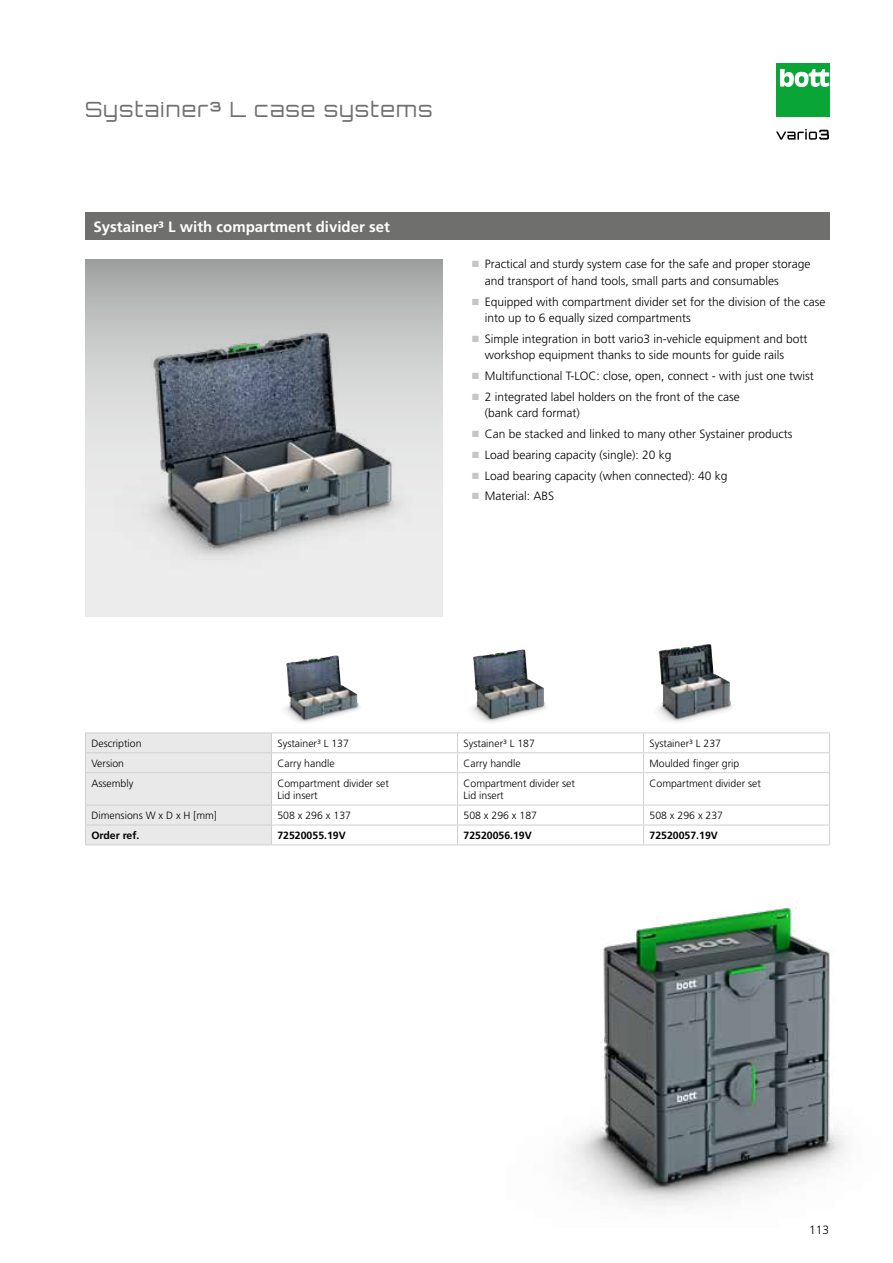
<style>
.page{position:relative;width:893px;height:1263px;background:#fff}
.page>*{position:absolute;margin:0;border:0;box-sizing:border-box;transform-origin:0 0}
.t1{font:300 21px "Orbitron CE";letter-spacing:.06em;color:#6f6f6e}
.t2{font:700 15px "Frutiger LT Pro";color:#fff}
.t3{font:300 12px/16.5px "Frutiger LT Pro";color:#000}
.t4{font:300 10.5px/12.6px "Frutiger LT Pro";color:#000}
.t5{font:700 10.5px "Frutiger LT Pro";color:#000}
.s1{color:#c5c6c6}
</style>
<div class="page">
<div style="left:776px;top:64px;width:53px;height:53px;background:#0aa537"></div>
<svg style="left:780px;top:69px;width:49px;height:18px"></svg>
<svg style="left:776px;top:129px;width:53px;height:11px"></svg>
<img style="left:85px;top:259px;width:357px;height:358px">
<img style="left:568px;top:901px;width:277px;height:305px">
<hr style="left:85px;top:732px;width:186px;height:1px;background:#cfd0d0">
<hr style="left:271px;top:732px;width:186px;height:1px;background:#cfd0d0">
<hr style="left:457px;top:732px;width:187px;height:1px;background:#cfd0d0">
<hr style="left:644px;top:732px;width:186px;height:1px;background:#cfd0d0">
<hr style="left:271px;top:752px;width:186px;height:1px;background:#cfd0d0">
<hr style="left:457px;top:752px;width:187px;height:1px;background:#cfd0d0">
<svg style="left:457px;top:733px;width:1px;height:39px"></svg>
<hr style="left:644px;top:752px;width:186px;height:1px;background:#cfd0d0">
<svg style="left:643px;top:733px;width:1px;height:39px"></svg>
<svg style="left:829px;top:733px;width:1px;height:39px"></svg>
<hr style="left:271px;top:772px;width:186px;height:1px;background:#cfd0d0">
<hr style="left:457px;top:772px;width:187px;height:1px;background:#cfd0d0">
<hr style="left:457px;top:773px;width:1px;height:32px;background:#cfd0d0">
<hr style="left:644px;top:772px;width:186px;height:1px;background:#cfd0d0">
<hr style="left:643px;top:773px;width:1px;height:32px;background:#cfd0d0">
<hr style="left:829px;top:773px;width:1px;height:32px;background:#cfd0d0">
<hr style="left:271px;top:805px;width:186px;height:1px;background:#cfd0d0">
<hr style="left:457px;top:805px;width:187px;height:1px;background:#cfd0d0">
<hr style="left:644px;top:805px;width:186px;height:1px;background:#cfd0d0">
<hr style="left:271px;top:825px;width:186px;height:1px;background:#cfd0d0">
<svg style="left:85px;top:733px;width:187px;height:112px;background:#e7e7e7"></svg>
<hr style="left:271px;top:844px;width:186px;height:1px;background:#cfd0d0">
<hr style="left:457px;top:825px;width:187px;height:1px;background:#cfd0d0">
<svg style="left:457px;top:805px;width:1px;height:39px"></svg>
<hr style="left:457px;top:844px;width:187px;height:1px;background:#cfd0d0">
<hr style="left:644px;top:825px;width:186px;height:1px;background:#cfd0d0">
<svg style="left:643px;top:805px;width:1px;height:39px"></svg>
<svg style="left:829px;top:806px;width:1px;height:38px"></svg>
<hr style="left:644px;top:844px;width:186px;height:1px;background:#cfd0d0">
<img style="left:286px;top:655px;width:49px;height:41px">
<img style="left:473px;top:649px;width:49px;height:41px">
<img style="left:659px;top:644px;width:49px;height:40px">
<div style="left:85px;top:213px;width:744px;height:27px;background:#6f6f6e"></div>
<h1 class="t1" style="left:85px;top:97px;width:349px">Systainer³ L case systems</h1>
<p class="t2" style="left:94px;top:218px;width:298px">Systainer³ L with compartment divider set</p>
<p class="t3" style="left:485px;top:256px;width:327px;text-indent:-13px"><span class="s1">■</span> Practical and sturdy system case for the safe and proper storage and transport of hand tools, small parts and consumables</p>
<p class="t3" style="left:485px;top:293px;width:342px;text-indent:-13px"><span class="s1">■</span> Equipped with compartment divider set for the division of the case into up to 6 equally sized compartments</p>
<p class="t3" style="left:485px;top:331px;width:324px;text-indent:-13px"><span class="s1">■</span> Simple integration in bott vario3 in-vehicle equipment and bott workshop equipment thanks to side mounts for guide rails</p>
<p class="t3" style="left:472px;top:368px;width:343px"><span class="s1">■</span> Multifunctional T-LOC: close, open, connect - with just one twist</p>
<p class="t3" style="left:485px;top:389px;width:257px;text-indent:-13px"><span class="s1">■</span> 2 integrated label holders on the front of the case (bank card format)</p>
<p class="t3" style="left:472px;top:426px;width:322px"><span class="s1">■</span> Can be stacked and linked to many other Systainer products</p>
<p class="t3" style="left:472px;top:447px;width:201px"><span class="s1">■</span> Load bearing capacity (single): 20 kg</p>
<p class="t3" style="left:472px;top:467px;width:257px"><span class="s1">■</span> Load bearing capacity (when connected): 40 kg</p>
<p class="t3" style="left:472px;top:488px;width:84px"><span class="s1">■</span> Material: ABS</p>
<p class="t4" style="left:91px;top:737px;width:52px">Description</p>
<p class="t4" style="left:277px;top:737px;width:73px">Systainer³ L 137</p>
<p class="t4" style="left:463px;top:737px;width:73px">Systainer³ L 187</p>
<p class="t4" style="left:649px;top:737px;width:73px">Systainer³ L 237</p>
<p class="t4" style="left:91px;top:757px;width:34px">Version</p>
<p class="t4" style="left:277px;top:757px;width:59px">Carry handle</p>
<p class="t4" style="left:463px;top:757px;width:59px">Carry handle</p>
<p class="t4" style="left:649px;top:757px;width:91px">Moulded finger grip</p>
<p class="t4" style="left:91px;top:777px;width:43px">Assembly</p>
<p class="t4" style="left:277px;top:777px;width:113px">Compartment divider set<br>Lid insert</p>
<p class="t4" style="left:463px;top:777px;width:113px">Compartment divider set<br>Lid insert</p>
<p class="t4" style="left:649px;top:777px;width:113px">Compartment divider set</p>
<p class="t4" style="left:91px;top:809px;width:127px">Dimensions W x D x H [mm]</p>
<p class="t4" style="left:277px;top:809px;width:75px">508 x 296 x 137</p>
<p class="t4" style="left:463px;top:809px;width:75px">508 x 296 x 187</p>
<p class="t4" style="left:649px;top:809px;width:75px">508 x 296 x 237</p>
<p class="t5" style="left:91px;top:829px;width:50px">Order ref.</p>
<p class="t5" style="left:277px;top:829px;width:70px">72520055.19V</p>
<p class="t5" style="left:463px;top:829px;width:70px">72520056.19V</p>
<p class="t5" style="left:649px;top:829px;width:70px">72520057.19V</p>
<p class="t3" style="left:809px;top:1221px;width:22px">113</p>
</div>
